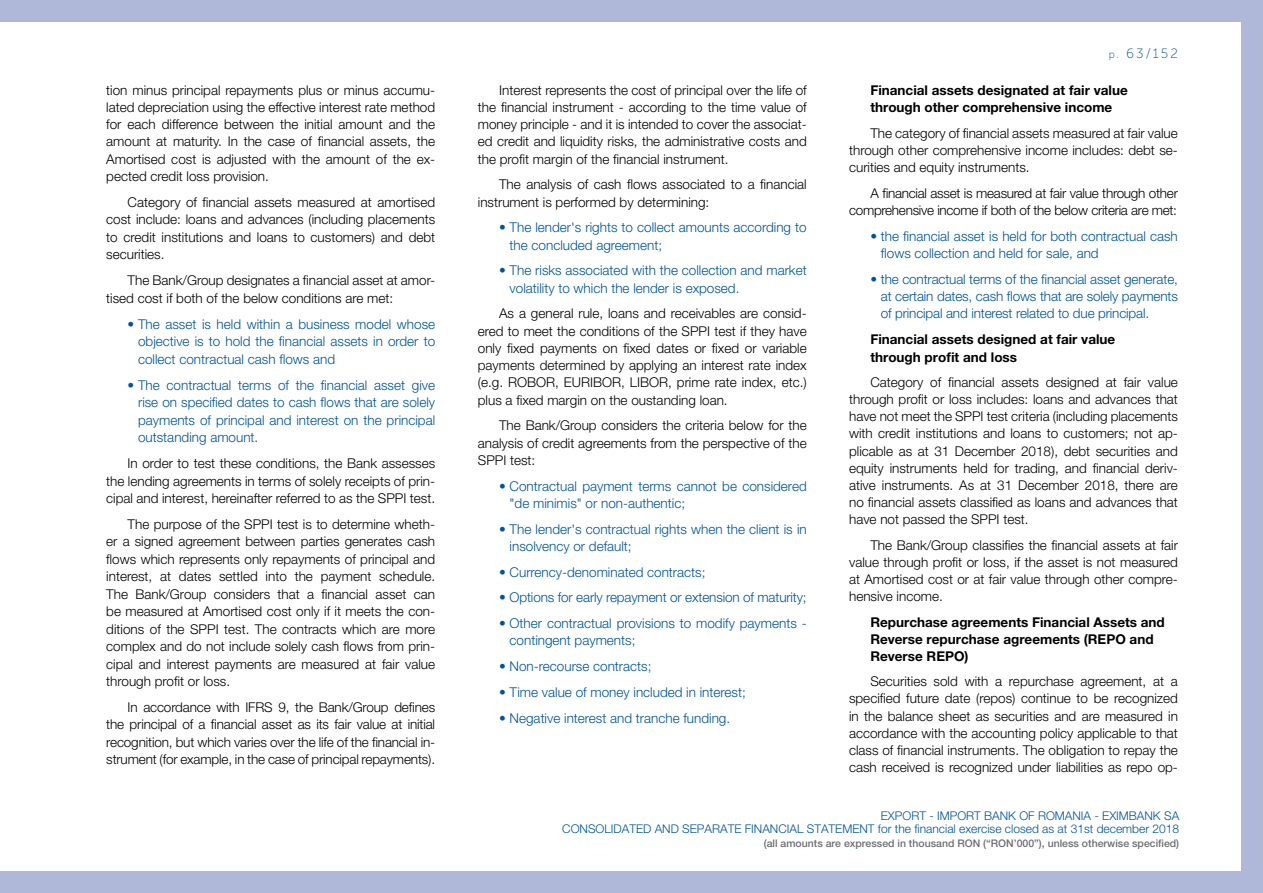
<style>
.page{position:relative;width:1263px;height:893px;background:#fff}
.page>*{position:absolute;margin:0;border:0;box-sizing:border-box;transform-origin:0 0}
.t1{font:300 13.5px/17.2px "Helvetica Neue LT Pro";color:#000;text-align:justify}
.t2{font:300 13.5px/17.2px "Helvetica Neue LT Pro";color:#00539e}
.t3{font:700 13.5px/17.2px "Helvetica Neue LT Pro";color:#000}
.t4{font:300 13.5px/17.2px "Helvetica Neue LT Pro";letter-spacing:-.02em;color:#000;text-align:right}
.t5{font:13.5px "Museo Sans 100";color:#00539e}
.t6{font:300 12px/13.5px "Helvetica Neue LT Pro";color:#00539e;text-align:right}
.t7{font:500 10.5px "Helvetica Neue LT Pro";color:#6d6e71}
.s1{font-size:10.5px}
</style>
<div class="page">
<div style="left:1242px;top:0;width:21px;height:893px;background:#b0b8da"></div>
<div style="left:0;top:0;width:1263px;height:21px;background:#b0b8da"></div>
<div style="left:0;top:872px;width:1263px;height:21px;background:#b0b8da"></div>
<p class="t1" style="left:106px;top:81px;width:330px">tion minus principal repayments plus or minus accumu&shy;lated depreciation using the effective interest rate method for each difference between the initial amount and the amount at maturity. In the case of financial assets, the Amortised cost is adjusted with the amount of the ex&shy;pected credit loss provision.</p>
<p class="t1" style="left:106px;top:193px;width:330px;text-indent:21px">Category of financial assets measured at amortised cost include: loans and advances (including placements to credit institutions and loans to customers) and debt securities.</p>
<p class="t1" style="left:106px;top:272px;width:330px;text-indent:21px">The Bank/Group designates a financial asset at amor&shy;tised cost if both of the below conditions are met:</p>
<p class="t2" style="left:138px;top:315px;width:299px;text-align:justify;text-indent:-11px">• The asset is held within a business model whose objective is to hold the financial assets in order to collect contractual cash flows and</p>
<p class="t2" style="left:138px;top:376px;width:299px;text-align:justify;text-indent:-11px">• The contractual terms of the financial asset give rise on specified dates to cash flows that are solely payments of principal and interest on the principal outstanding amount.</p>
<p class="t1" style="left:106px;top:454px;width:330px;text-indent:21px">In order to test these conditions, the Bank assesses the lending agreements in terms of solely receipts of prin&shy;cipal and interest, hereinafter referred to as the SPPI test.</p>
<p class="t1" style="left:106px;top:515px;width:330px;text-indent:21px">The purpose of the SPPI test is to determine wheth&shy;er a signed agreement between parties generates cash flows which represents only repayments of principal and interest, at dates settled into the payment schedule.<br>The Bank/Group considers that a financial asset can be measured at Amortised cost only if it meets the con&shy;ditions of the SPPI test. The contracts which are more complex and do not include solely cash flows from prin&shy;cipal and interest payments are measured at fair value through profit or loss.</p>
<p class="t1" style="left:106px;top:698px;width:330px;text-indent:21px">In accordance with IFRS 9, the Bank/Group defines the principal of a financial asset as its fair value at initial recognition, but which varies over the life of the financial in&shy;strument (for example, in the case of principal repayments).</p>
<p class="t1" style="left:478px;top:81px;width:330px;text-indent:21px">Interest represents the cost of principal over the life of the financial instrument - according to the time value of money principle - and it is intended to cover the associat&shy;ed credit and liquidity risks, the administrative costs and the profit margin of the financial instrument.</p>
<p class="t1" style="left:478px;top:176px;width:330px;text-indent:21px">The analysis of cash flows associated to a financial instrument is performed by determining:</p>
<p class="t2" style="left:510px;top:219px;width:299px;text-indent:-11px">• The lender's rights to collect amounts according to the concluded agreement;</p>
<p class="t2" style="left:510px;top:262px;width:299px;text-indent:-11px">• The risks associated with the collection and market volatility to which the lender is exposed.</p>
<p class="t1" style="left:478px;top:305px;width:330px;text-indent:21px">As a general rule, loans and receivables are consid&shy;ered to meet the conditions of the SPPI test if they have only fixed payments on fixed dates or fixed or variable payments determined by applying an interest rate index (e.g. ROBOR, EURIBOR, LIBOR, prime rate index, etc.) plus a fixed margin on the oustanding loan.</p>
<p class="t1" style="left:478px;top:417px;width:330px;text-indent:21px">The Bank/Group considers the criteria below for the analysis of credit agreements from the perspective of the SPPI test:</p>
<p class="t2" style="left:510px;top:477px;width:299px;text-indent:-11px">• Contractual payment terms cannot be considered "de minimis" or non-authentic;</p>
<p class="t2" style="left:510px;top:520px;width:299px;text-indent:-11px">• The lender's contractual rights when the client is in insolvency or default;</p>
<p class="t2" style="left:499px;top:563px;width:208px">• Currency-denominated contracts;</p>
<p class="t2" style="left:499px;top:589px;width:309px">• Options for early repayment or extension of maturity;</p>
<p class="t2" style="left:510px;top:614px;width:299px;text-indent:-11px">• Other contractual provisions to modify payments - contingent payments;</p>
<p class="t2" style="left:499px;top:657px;width:154px">• Non-recourse contracts;</p>
<p class="t2" style="left:499px;top:683px;width:248px">• Time value of money included in interest;</p>
<p class="t2" style="left:499px;top:709px;width:233px">• Negative interest and tranche funding.</p>
<p class="t5" style="left:1109px;top:46px;width:71px"><span class="s1">p.</span> 63/152</p>
<p class="t3" style="left:870px;top:81px;width:259px">Financial assets designated at fair value through other comprehensive income</p>
<p class="t1" style="left:849px;top:124px;width:330px;text-indent:21px">The category of financial assets measured at fair value through other comprehensive income includes: debt se&shy;curities and equity instruments.</p>
<p class="t4" style="left:849px;top:184px;width:330px">A financial asset is measured at fair value through other comprehensive income if both of the below criteria are met:</p>
<p class="t2" style="left:881px;top:227px;width:299px;text-indent:-11px">• the financial asset is held for both contractual cash flows collection and held for sale, and</p>
<p class="t2" style="left:881px;top:270px;width:299px;text-align:justify;text-indent:-11px">• the contractual terms of the financial asset generate, at certain dates, cash flows that are solely payments of principal and interest related to due principal.</p>
<p class="t3" style="left:870px;top:330px;width:246px">Financial assets designed at fair value through profit and loss</p>
<p class="t1" style="left:849px;top:373px;width:330px;text-indent:21px">Category of financial assets designed at fair value through profit or loss includes: loans and advances that have not meet the SPPI test criteria (including placements with credit institutions and loans to customers; not ap&shy;plicable as at 31 December 2018), debt securities and equity instruments held for trading, and financial deriv&shy;ative instruments. As at 31 December 2018, there are no financial assets classified as loans and advances that have not passed the SPPI test.</p>
<p class="t1" style="left:849px;top:536px;width:330px;text-indent:21px">The Bank/Group classifies the financial assets at fair value through profit or loss, if the asset is not measured at Amortised cost or at fair value through other compre&shy;hensive income.</p>
<p class="t3" style="left:870px;top:613px;width:296px">Repurchase agreements Financial Assets and<br>Reverse repurchase agreements (REPO and<br>Reverse REPO)</p>
<p class="t1" style="left:849px;top:673px;width:330px;text-indent:21px">Securities sold with a repurchase agreement, at a specified future date (repos) continue to be recognized in the balance sheet as securities and are measured in accordance with the accounting policy applicable to that class of financial instruments. The obligation to repay the cash received is recognized under liabilities as repo op-</p>
<p class="t6" style="left:562px;top:809px;width:618px">EXPORT - IMPORT BANK OF ROMANIA - EXIMBANK SA<br>CONSOLIDATED AND SEPARATE FINANCIAL STATEMENT for the financial exercise closed as at 31st december 2018</p>
<p class="t7" style="left:764px;top:837px;width:417px">(all amounts are expressed in thousand RON (“RON’000”), unless otherwise specified)</p>
</div>
